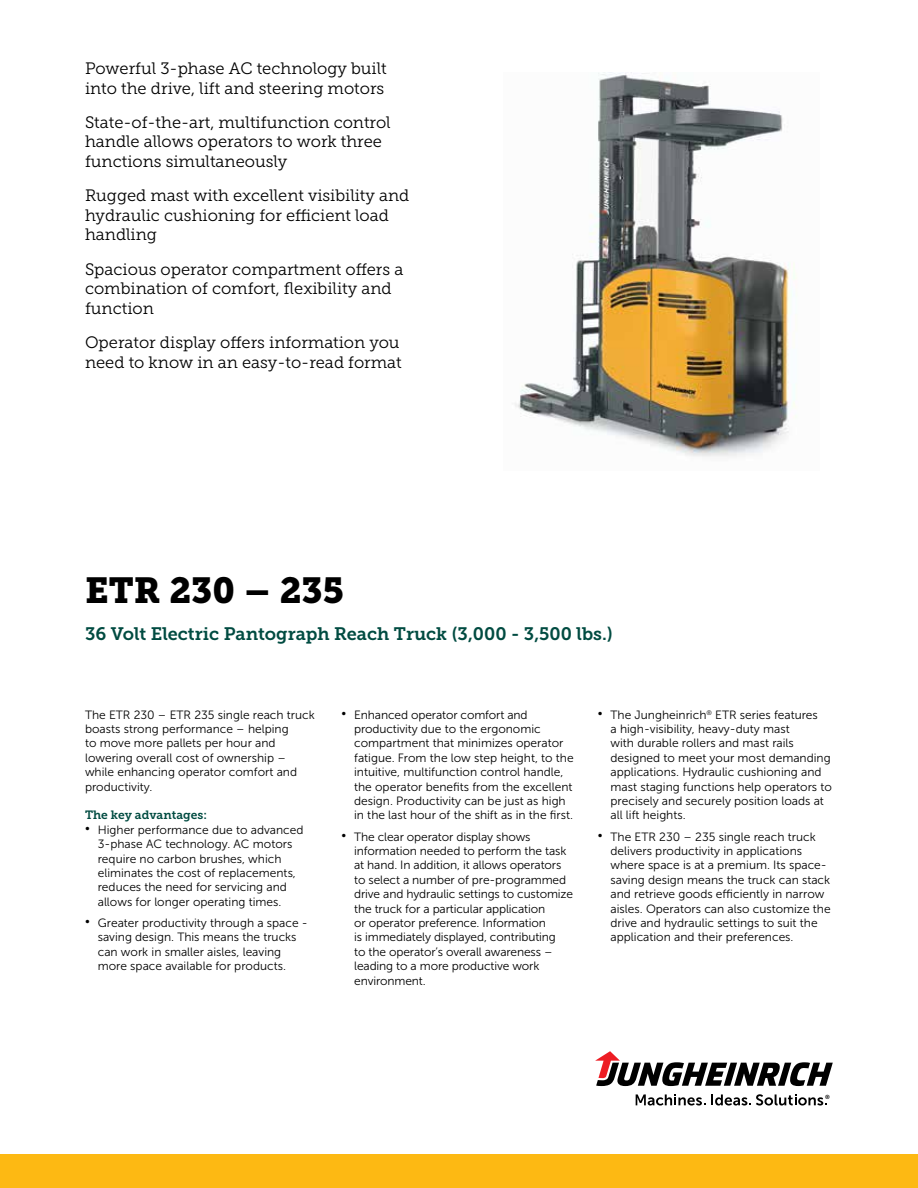
<style>
.page{position:relative;width:918px;height:1188px;background:#fff}
.page>*{position:absolute;margin:0;border:0;box-sizing:border-box;transform-origin:0 0}
.t1{font:36px "Museo Slab 900";color:#000}
.t2{font:18px "Museo Slab 700";color:#004b41}
.t3{font:16.5px/19.5px "Museo Slab 300";color:#000}
.t4{font:12px/14.4px "Museo Sans 300";color:#000}
.t5{font:12px "Museo Slab 700";color:#004b41}
.t6{font:5.85px "Museo Sans 700";color:#000}
</style>
<div class="page">
<img style="left:515px;top:72px;width:282px;height:385px">
<svg style="left:636px;top:1094px;width:69px;height:12px"></svg>
<svg style="left:711px;top:1094px;width:116px;height:12px"></svg>
<svg style="left:595px;top:1051px;width:238px;height:35px"></svg>
<div style="left:0;top:1155px;width:918px;height:33px;background:#fdb913"></div>
<h3 class="t3" style="left:85px;top:59px;width:303px">Powerful 3-phase AC technology built into the drive, lift and steering motors</h3>
<h3 class="t3" style="left:85px;top:113px;width:307px">State-of-the-art, multifunction control handle allows operators to work three functions simultaneously</h3>
<h3 class="t3" style="left:85px;top:186px;width:326px">Rugged mast with excellent visibility and hydraulic cushioning for efficient load handling</h3>
<h3 class="t3" style="left:85px;top:259px;width:320px">Spacious operator compartment offers a combination of comfort, flexibility and function</h3>
<h3 class="t3" style="left:85px;top:333px;width:318px">Operator display offers information you need to know in an easy-to-read format</h3>
<h1 class="t1" style="left:85px;top:570px;width:261px">ETR 230 – 235</h1>
<h2 class="t2" style="left:85px;top:624px;width:529px">36 Volt Electric Pantograph Reach Truck (3,000 - 3,500 lbs.)</h2>
<p class="t4" style="left:85px;top:707px;width:231px">The ETR 230 – ETR 235 single reach truck boasts strong performance – helping<br>to move more pallets per hour and lowering overall cost of ownership – while enhancing operator comfort and productivity.</p>
<p class="t5" style="left:85px;top:808px;width:123px">The key advantages:</p>
<p class="t4" style="left:98px;top:823px;width:207px;text-indent:-13px">• Higher performance due to advanced 3-phase AC technology. AC motors require no carbon brushes, which eliminates the cost of replacements, reduces the need for servicing and allows for longer operating times.</p>
<p class="t4" style="left:98px;top:916px;width:212px;text-indent:-13px">• Greater productivity through a space - saving design. This means the trucks can work in smaller aisles, leaving more space available for products.</p>
<p class="t4" style="left:354px;top:707px;width:221px;text-indent:-13px">• Enhanced operator comfort and productivity due to the ergonomic compartment that minimizes operator fatigue. From the low step height, to the intuitive, multifunction control handle, the operator benefits from the excellent design. Productivity can be just as high in the last hour of the shift as in the first.</p>
<p class="t4" style="left:354px;top:829px;width:220px;text-indent:-13px">• The clear operator display shows information needed to perform the task at hand. In addition, it allows operators to select a number of pre-programmed drive and hydraulic settings to customize the truck for a particular application<br>or operator preference. Information<br>is immediately displayed, contributing<br>to the operator’s overall awareness – leading to a more productive work environment.</p>
<p class="t4" style="left:611px;top:707px;width:223px;text-indent:-13px">• The Jungheinrich<sup>®</sup> ETR series features<br>a high-visibility, heavy-duty mast<br>with durable rollers and mast rails designed to meet your most demanding applications. Hydraulic cushioning and mast staging functions help operators to precisely and securely position loads at all lift heights.</p>
<p class="t4" style="left:611px;top:829px;width:222px;text-indent:-13px">• The ETR 230 – 235 single reach truck delivers productivity in applications where space is at a premium. Its space&shy;saving design means the truck can stack and retrieve goods efficiently in narrow aisles. Operators can also customize the drive and hydraulic settings to suit the application and their preferences.</p>
<p class="t6" style="left:825px;top:1093px;width:6px">®</p>
</div>
